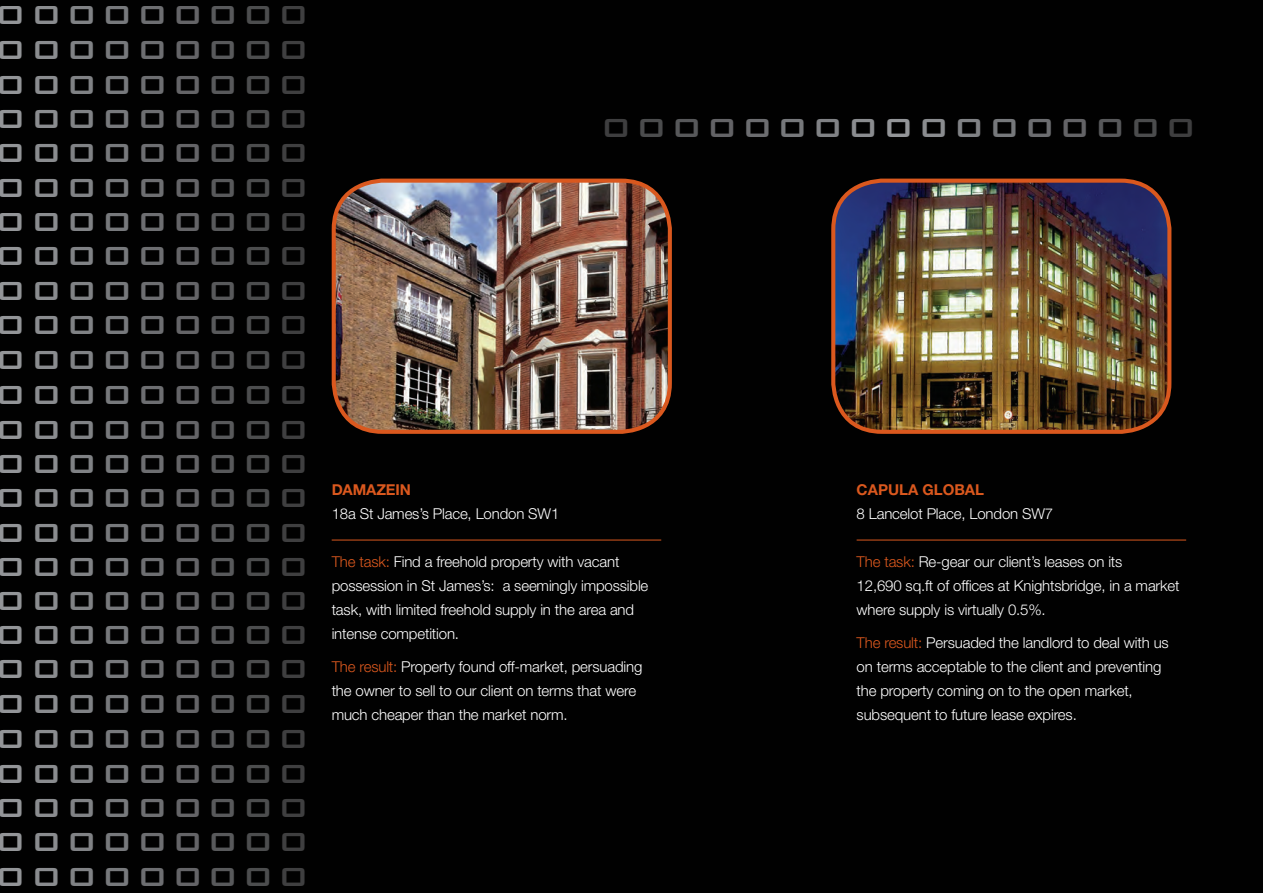
<style>
.page{position:relative;width:1263px;height:893px;background:#010101}
.page>*{position:absolute;margin:0;border:0;box-sizing:border-box;transform-origin:0 0}
.t1{font:500 34.95px/34.5px "Bank Gothic BT";letter-spacing:.13em;color:#939598;text-align:justify}
.t2{font:500 34.95px "Bank Gothic BT";letter-spacing:.13em;color:#3e3e3f}
.t3{font:300 15px/24px "Helvetica Neue LT Pro";letter-spacing:-.01em;color:#fff}
.t4{font:700 15px "Helvetica Neue LT Pro";color:#da581e}
.s1{color:#8a8c8f}
.s2{color:#808285}
.s3{color:#76787b}
.s4{color:#6c6d70}
.s5{color:#636366}
.s6{color:#57585a}
.s7{color:#4b4c4d}
.s8{color:#3e3e3f}
.s9{color:#939598}
.s10{color:#da581e}
</style>
<div class="page">
<img style="left:334px;top:181px;width:336px;height:251px">
<div style="left:332px;top:179px;width:340px;height:255px;border:4px solid #da581e;border-radius:49px"></div>
<img style="left:833px;top:181px;width:336px;height:250px">
<div style="left:831px;top:179px;width:340px;height:255px;border:4px solid #da581e;border-radius:49px"></div>
<hr style="left:857px;top:540px;width:329px;height:1px;background:#da581e">
<hr style="left:332px;top:540px;width:329px;height:1px;background:#da581e">
<h1 class="t1" style="left:-4px;top:-3px;width:315px">O<span class="s1">O</span><span class="s2">O</span><span class="s3">O</span><span class="s4">O</span><span class="s5">O</span><span class="s6">O</span><span class="s7">O</span><span class="s8">O </span>O<span class="s1">O</span><span class="s2">O</span><span class="s3">O</span><span class="s4">O</span><span class="s5">O</span><span class="s6">O</span><span class="s7">O</span><span class="s8">O </span>O<span class="s1">O</span><span class="s2">O</span><span class="s3">O</span><span class="s4">O</span><span class="s5">O</span><span class="s6">O</span><span class="s7">O</span><span class="s8">O </span>O<span class="s1">O</span><span class="s2">O</span><span class="s3">O</span><span class="s4">O</span><span class="s5">O</span><span class="s6">O</span><span class="s7">O</span><span class="s8">O </span>O<span class="s1">O</span><span class="s2">O</span><span class="s3">O</span><span class="s4">O</span><span class="s5">O</span><span class="s6">O</span><span class="s7">O</span><span class="s8">O </span>O<span class="s1">O</span><span class="s2">O</span><span class="s3">O</span><span class="s4">O</span><span class="s5">O</span><span class="s6">O</span><span class="s7">O</span><span class="s8">O</span></h1>
<h1 class="t1" style="left:-4px;top:204px;width:315px">O<span class="s1">O</span><span class="s2">O</span><span class="s3">O</span><span class="s4">O</span><span class="s5">O</span><span class="s6">O</span><span class="s7">O</span><span class="s8">O </span>O<span class="s1">O</span><span class="s2">O</span><span class="s3">O</span><span class="s4">O</span><span class="s5">O</span><span class="s6">O</span><span class="s7">O</span><span class="s8">O </span>O<span class="s1">O</span><span class="s2">O</span><span class="s3">O</span><span class="s4">O</span><span class="s5">O</span><span class="s6">O</span><span class="s7">O</span><span class="s8">O </span>O<span class="s1">O</span><span class="s2">O</span><span class="s3">O</span><span class="s4">O</span><span class="s5">O</span><span class="s6">O</span><span class="s7">O</span><span class="s8">O </span>O<span class="s1">O</span><span class="s2">O</span><span class="s3">O</span><span class="s4">O</span><span class="s5">O</span><span class="s6">O</span><span class="s7">O</span><span class="s8">O </span>O<span class="s1">O</span><span class="s2">O</span><span class="s3">O</span><span class="s4">O</span><span class="s5">O</span><span class="s6">O</span><span class="s7">O</span><span class="s8">O </span>O<span class="s1">O</span><span class="s2">O</span><span class="s3">O</span><span class="s4">O</span><span class="s5">O</span><span class="s6">O</span><span class="s7">O</span><span class="s8">O </span>O<span class="s1">O</span><span class="s2">O</span><span class="s3">O</span><span class="s4">O</span><span class="s5">O</span><span class="s6">O</span><span class="s7">O</span><span class="s8">O </span>O<span class="s1">O</span><span class="s2">O</span><span class="s3">O</span><span class="s4">O</span><span class="s5">O</span><span class="s6">O</span><span class="s7">O</span><span class="s8">O </span>O<span class="s1">O</span><span class="s2">O</span><span class="s3">O</span><span class="s4">O</span><span class="s5">O</span><span class="s6">O</span><span class="s7">O</span><span class="s8">O</span></h1>
<h1 class="t1" style="left:-4px;top:548px;width:315px">O<span class="s1">O</span><span class="s2">O</span><span class="s3">O</span><span class="s4">O</span><span class="s5">O</span><span class="s6">O</span><span class="s7">O</span><span class="s8">O </span>O<span class="s1">O</span><span class="s2">O</span><span class="s3">O</span><span class="s4">O</span><span class="s5">O</span><span class="s6">O</span><span class="s7">O</span><span class="s8">O </span>O<span class="s1">O</span><span class="s2">O</span><span class="s3">O</span><span class="s4">O</span><span class="s5">O</span><span class="s6">O</span><span class="s7">O</span><span class="s8">O </span>O<span class="s1">O</span><span class="s2">O</span><span class="s3">O</span><span class="s4">O</span><span class="s5">O</span><span class="s6">O</span><span class="s7">O</span><span class="s8">O </span>O<span class="s1">O</span><span class="s2">O</span><span class="s3">O</span><span class="s4">O</span><span class="s5">O</span><span class="s6">O</span><span class="s7">O</span><span class="s8">O </span>O<span class="s1">O</span><span class="s2">O</span><span class="s3">O</span><span class="s4">O</span><span class="s5">O</span><span class="s6">O</span><span class="s7">O</span><span class="s8">O </span>O<span class="s1">O</span><span class="s2">O</span><span class="s3">O</span><span class="s4">O</span><span class="s5">O</span><span class="s6">O</span><span class="s7">O</span><span class="s8">O </span>O<span class="s1">O</span><span class="s2">O</span><span class="s3">O</span><span class="s4">O</span><span class="s5">O</span><span class="s6">O</span><span class="s7">O</span><span class="s8">O </span>O<span class="s1">O</span><span class="s2">O</span><span class="s3">O</span><span class="s4">O</span><span class="s5">O</span><span class="s6">O</span><span class="s7">O</span><span class="s8">O </span>O<span class="s1">O</span><span class="s2">O</span><span class="s3">O</span><span class="s4">O</span><span class="s5">O</span><span class="s6">O</span><span class="s7">O</span><span class="s8">O</span></h1>
<h1 class="t2" style="left:601px;top:109px;width:597px">O<span class="s7">O</span><span class="s6">O</span><span class="s5">O</span><span class="s4">O</span><span class="s3">O</span><span class="s2">O</span><span class="s1">O</span><span class="s9">O</span><span class="s1">O</span><span class="s2">O</span><span class="s3">O</span><span class="s4">O</span><span class="s5">O</span><span class="s6">O</span><span class="s7">O</span>O</h1>
<p class="t4" style="left:332px;top:481px;width:24px">DAMA</p>
<p class="t4" style="left:376px;top:481px;width:19px">ZEIN</p>
<p class="t3" style="left:332px;top:502px;width:229px">18a St James’s Place, London SW1</p>
<p class="t3" style="left:332px;top:550px;width:318px"><span class="s10">The task:</span> Find a freehold property with vacant possession in St James’s: a seemingly impossible task, with limited freehold supply in the area and intense competition.</p>
<p class="t3" style="left:332px;top:654px;width:312px"><span class="s10">The result:</span> Property found off-market, persuading the owner to sell to our client on terms that were much cheaper than the market norm.</p>
<p class="t4" style="left:857px;top:481px;width:129px">CAPULA GLOBAL</p>
<p class="t3" style="left:857px;top:502px;width:198px">8 Lancelot Place, London SW7</p>
<p class="t3" style="left:857px;top:550px;width:324px"><span class="s10">The task:</span> Re-gear our client’s leases on its<br>12,690 sq.ft of offices at Knightsbridge, in a market where supply is virtually 0.5%.</p>
<p class="t3" style="left:857px;top:630px;width:314px"><span class="s10">The result:</span> Persuaded the landlord to deal with us on terms acceptable to the client and preventing the property coming on to the open market, subsequent to future lease expires.</p>
</div>
